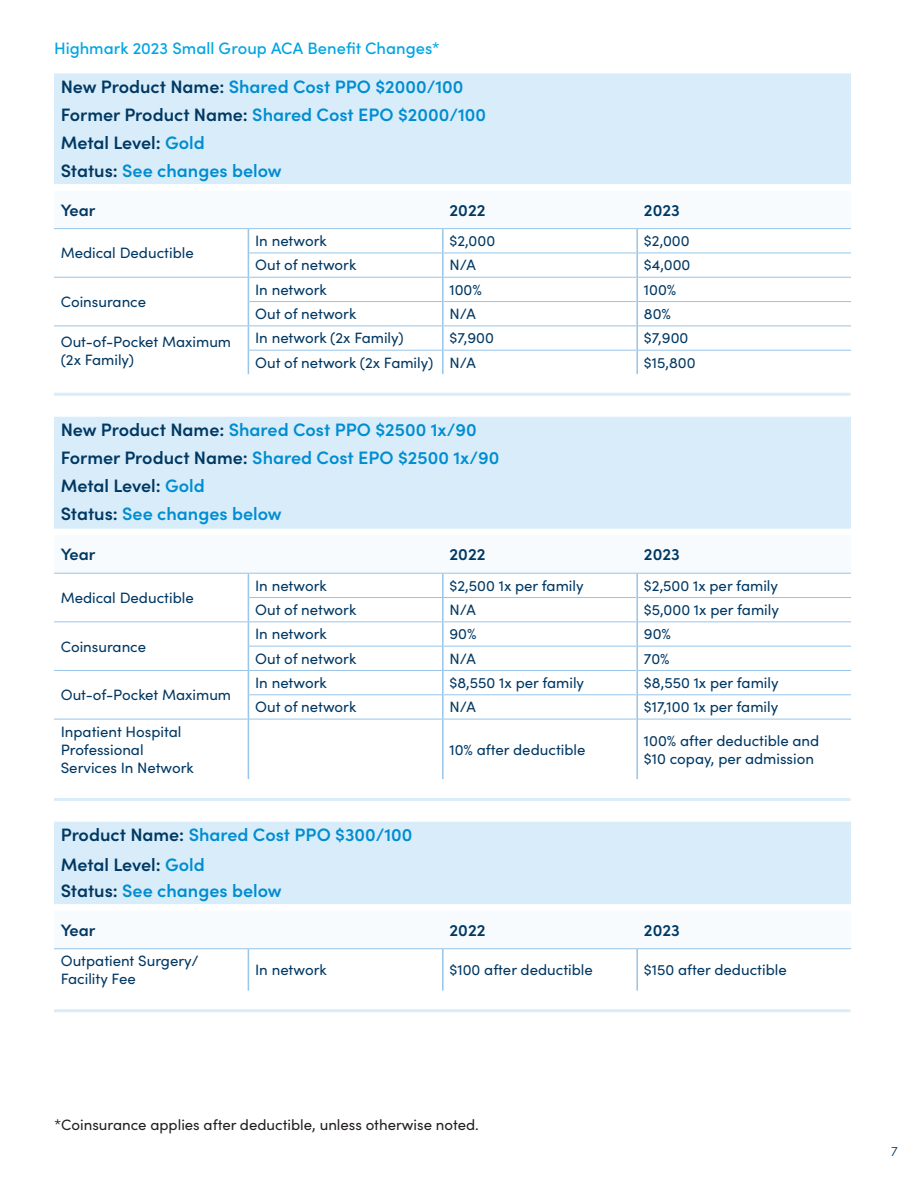
<style>
.page{position:relative;width:918px;height:1188px;background:#fff}
.page>*{position:absolute;margin:0;border:0;box-sizing:border-box;transform-origin:0 0}
.t1{font:600 18px "Sofia Pro";color:#008dd1}
.t2{font:600 18px "Sofia Pro";letter-spacing:-.005em;color:#003863}
.t3{font:500 16.5px "Sofia Pro";color:#00a5e3}
.Main_Body_Cell_1{font:600 16.5px "Sofia Pro";color:#003863}
.Main_Body_Cell_1-2{font:15px/18px "Sofia Pro";color:#003863}
.t4{font:15px "Sofia Pro";color:#231f20}
.t5{font:300 13.5px "Sofia Pro";color:#003863}
.s1{color:#003863}
.s2{color:#008dd1}
</style>
<div class="page">
<div style="left:54px;top:73px;width:797px;height:111px;background:#d8edf9"></div>
<svg style="left:54px;top:228px;width:797px;height:146px"></svg>
<hr style="left:442px;top:350px;width:2px;height:24px;background:#98c5e9">
<hr style="left:636px;top:229px;width:2px;height:24px;background:#98c5e9">
<hr style="left:636px;top:253px;width:2px;height:24px;background:#98c5e9">
<hr style="left:636px;top:277px;width:2px;height:25px;background:#98c5e9">
<hr style="left:636px;top:302px;width:2px;height:24px;background:#98c5e9">
<hr style="left:636px;top:326px;width:2px;height:24px;background:#98c5e9">
<hr style="left:636px;top:350px;width:2px;height:24px;background:#98c5e9">
<hr style="left:443px;top:228px;width:194px;height:1px;background:#98c5e9">
<hr style="left:637px;top:228px;width:214px;height:1px;background:#98c5e9">
<hr style="left:54px;top:393px;width:796px;height:3px;background:#d9edf9">
<div style="left:54px;top:417px;width:797px;height:112px;background:#d8edf9"></div>
<hr style="left:54px;top:719px;width:194px;height:1px;background:#98c5e9">
<hr style="left:249px;top:719px;width:194px;height:1px;background:#98c5e9">
<hr style="left:442px;top:719px;width:2px;height:60px;background:#98c5e9">
<hr style="left:443px;top:719px;width:193px;height:1px;background:#98c5e9">
<hr style="left:638px;top:719px;width:213px;height:1px;background:#98c5e9">
<svg style="left:54px;top:572px;width:797px;height:147px"></svg>
<hr style="left:442px;top:695px;width:2px;height:24px;background:#98c5e9">
<hr style="left:248px;top:719px;width:1px;height:60px;background:#98c5e9">
<hr style="left:636px;top:574px;width:2px;height:24px;background:#98c5e9">
<hr style="left:636px;top:598px;width:2px;height:24px;background:#98c5e9">
<hr style="left:636px;top:622px;width:2px;height:24px;background:#98c5e9">
<hr style="left:636px;top:646px;width:2px;height:24px;background:#98c5e9">
<hr style="left:636px;top:670px;width:2px;height:25px;background:#98c5e9">
<hr style="left:636px;top:695px;width:2px;height:24px;background:#98c5e9">
<hr style="left:636px;top:719px;width:2px;height:60px;background:#98c5e9">
<hr style="left:443px;top:573px;width:194px;height:1px;background:#98c5e9">
<hr style="left:637px;top:573px;width:214px;height:1px;background:#98c5e9">
<hr style="left:54px;top:798px;width:796px;height:3px;background:#d9edf9">
<div style="left:54px;top:822px;width:797px;height:82px;background:#d8edf9"></div>
<hr style="left:54px;top:948px;width:194px;height:1px;background:#98c5e9">
<hr style="left:248px;top:948px;width:195px;height:1px;background:#98c5e9">
<hr style="left:248px;top:949px;width:1px;height:42px;background:#98c5e9">
<hr style="left:442px;top:949px;width:2px;height:42px;background:#98c5e9">
<hr style="left:443px;top:948px;width:194px;height:1px;background:#98c5e9">
<hr style="left:637px;top:948px;width:214px;height:1px;background:#98c5e9">
<hr style="left:636px;top:949px;width:2px;height:42px;background:#98c5e9">
<hr style="left:54px;top:1009px;width:796px;height:3px;background:#d9edf9">
<p class="t3" style="left:54px;top:36px;width:387px">Highmark 2023 Small Group ACA Benefit Changes*</p>
<p class="t1" style="left:61px;top:73px;width:404px"><span class="s1">New Product Name:</span> Shared Cost PPO $2000/100</p>
<p class="t1" style="left:61px;top:101px;width:427px"><span class="s1">Former Product Name:</span> Shared Cost EPO $2000/100</p>
<p class="t2" style="left:61px;top:129px;width:146px">Metal Level: <span class="s2">Gold</span></p>
<p class="t1" style="left:61px;top:157px;width:223px"><span class="s1">Status:</span> See changes below</p>
<p class="Main_Body_Cell_1" style="left:61px;top:197px;width:36px">Year</p>
<p class="Main_Body_Cell_1" style="left:450px;top:197px;width:38px">2022</p>
<p class="Main_Body_Cell_1" style="left:644px;top:197px;width:37px">2023</p>
<p class="Main_Body_Cell_1-2" style="left:61px;top:243px;width:135px">Medical Deductible</p>
<p class="Main_Body_Cell_1-2" style="left:255px;top:231px;width:73px">In network</p>
<p class="Main_Body_Cell_1-2" style="left:450px;top:231px;width:47px">$2,000</p>
<p class="Main_Body_Cell_1-2" style="left:644px;top:231px;width:47px">$2,000</p>
<p class="Main_Body_Cell_1-2" style="left:255px;top:255px;width:103px">Out of network</p>
<p class="Main_Body_Cell_1-2" style="left:450px;top:255px;width:28px">N/A</p>
<p class="Main_Body_Cell_1-2" style="left:644px;top:255px;width:48px">$4,000</p>
<p class="Main_Body_Cell_1-2" style="left:61px;top:292px;width:87px">Coinsurance</p>
<p class="Main_Body_Cell_1-2" style="left:255px;top:280px;width:73px">In network</p>
<p class="Main_Body_Cell_1-2" style="left:450px;top:280px;width:34px">100%</p>
<p class="Main_Body_Cell_1-2" style="left:644px;top:280px;width:34px">100%</p>
<p class="Main_Body_Cell_1-2" style="left:255px;top:304px;width:103px">Out of network</p>
<p class="Main_Body_Cell_1-2" style="left:450px;top:304px;width:28px">N/A</p>
<p class="Main_Body_Cell_1-2" style="left:644px;top:304px;width:29px">80%</p>
<p class="Main_Body_Cell_1-2" style="left:61px;top:332px;width:172px">Out-of-Pocket Maximum (2x Family)</p>
<p class="Main_Body_Cell_1-2" style="left:255px;top:328px;width:150px">In network (2x Family)</p>
<p class="Main_Body_Cell_1-2" style="left:450px;top:328px;width:46px">$7,900</p>
<p class="Main_Body_Cell_1-2" style="left:644px;top:328px;width:46px">$7,900</p>
<p class="Main_Body_Cell_1-2" style="left:255px;top:353px;width:180px">Out of network (2x Family)</p>
<p class="Main_Body_Cell_1-2" style="left:450px;top:353px;width:28px">N/A</p>
<p class="Main_Body_Cell_1-2" style="left:644px;top:353px;width:53px">$15,800</p>
<p class="t1" style="left:61px;top:417px;width:417px"><span class="s1">New Product Name:</span> Shared Cost PPO $2500 1x/90</p>
<p class="t1" style="left:61px;top:445px;width:440px"><span class="s1">Former Product Name:</span> Shared Cost EPO $2500 1x/90</p>
<p class="t2" style="left:61px;top:473px;width:146px">Metal Level: <span class="s2">Gold</span></p>
<p class="t1" style="left:61px;top:500px;width:223px"><span class="s1">Status:</span> See changes below</p>
<p class="Main_Body_Cell_1" style="left:61px;top:542px;width:36px">Year</p>
<p class="Main_Body_Cell_1" style="left:450px;top:542px;width:38px">2022</p>
<p class="Main_Body_Cell_1" style="left:644px;top:542px;width:37px">2023</p>
<p class="Main_Body_Cell_1-2" style="left:61px;top:588px;width:135px">Medical Deductible</p>
<p class="Main_Body_Cell_1-2" style="left:255px;top:576px;width:73px">In network</p>
<p class="Main_Body_Cell_1-2" style="left:450px;top:576px;width:136px">$2,500 1x per family</p>
<p class="Main_Body_Cell_1-2" style="left:644px;top:576px;width:136px">$2,500 1x per family</p>
<p class="Main_Body_Cell_1-2" style="left:255px;top:600px;width:103px">Out of network</p>
<p class="Main_Body_Cell_1-2" style="left:450px;top:600px;width:28px">N/A</p>
<p class="Main_Body_Cell_1-2" style="left:644px;top:600px;width:136px">$5,000 1x per family</p>
<p class="Main_Body_Cell_1-2" style="left:61px;top:636px;width:87px">Coinsurance</p>
<p class="Main_Body_Cell_1-2" style="left:61px;top:685px;width:172px">Out-of-Pocket Maximum</p>
<p class="Main_Body_Cell_1-2" style="left:61px;top:722px;width:135px">Inpatient Hospital<br>Professional<br>Services In Network</p>
<p class="Main_Body_Cell_1-2" style="left:255px;top:624px;width:73px">In network</p>
<p class="Main_Body_Cell_1-2" style="left:450px;top:624px;width:29px">90%</p>
<p class="Main_Body_Cell_1-2" style="left:644px;top:624px;width:29px">90%</p>
<p class="Main_Body_Cell_1-2" style="left:255px;top:649px;width:103px">Out of network</p>
<p class="Main_Body_Cell_1-2" style="left:450px;top:649px;width:28px">N/A</p>
<p class="Main_Body_Cell_1-2" style="left:644px;top:649px;width:27px">70%</p>
<p class="Main_Body_Cell_1-2" style="left:255px;top:673px;width:73px">In network</p>
<p class="Main_Body_Cell_1-2" style="left:450px;top:673px;width:136px">$8,550 1x per family</p>
<p class="Main_Body_Cell_1-2" style="left:644px;top:673px;width:136px">$8,550 1x per family</p>
<p class="Main_Body_Cell_1-2" style="left:255px;top:697px;width:103px">Out of network</p>
<p class="Main_Body_Cell_1-2" style="left:450px;top:697px;width:28px">N/A</p>
<p class="Main_Body_Cell_1-2" style="left:644px;top:697px;width:136px">$17,100 1x per family</p>
<p class="Main_Body_Cell_1-2" style="left:450px;top:740px;width:137px">10% after deductible</p>
<p class="Main_Body_Cell_1-2" style="left:644px;top:731px;width:177px">100% after deductible and $10 copay, per admission</p>
<p class="t1" style="left:61px;top:821px;width:353px"><span class="s1">Product Name:</span> Shared Cost PPO $300/100</p>
<p class="t2" style="left:61px;top:851px;width:146px">Metal Level: <span class="s2">Gold</span></p>
<p class="t1" style="left:61px;top:877px;width:223px"><span class="s1">Status:</span> See changes below</p>
<p class="Main_Body_Cell_1" style="left:61px;top:918px;width:36px">Year</p>
<p class="Main_Body_Cell_1" style="left:450px;top:918px;width:38px">2022</p>
<p class="Main_Body_Cell_1" style="left:644px;top:918px;width:37px">2023</p>
<p class="Main_Body_Cell_1-2" style="left:61px;top:951px;width:139px">Outpatient Surgery/<br>Facility Fee</p>
<p class="Main_Body_Cell_1-2" style="left:255px;top:960px;width:73px">In network</p>
<p class="Main_Body_Cell_1-2" style="left:450px;top:960px;width:145px">$100 after deductible</p>
<p class="Main_Body_Cell_1-2" style="left:644px;top:960px;width:144px">$150 after deductible</p>
<p class="t4" style="left:54px;top:1114px;width:426px">*Coinsurance applies after deductible, unless otherwise noted.</p>
<p class="t5" style="left:891px;top:1141px;width:8px">7</p>
</div>
